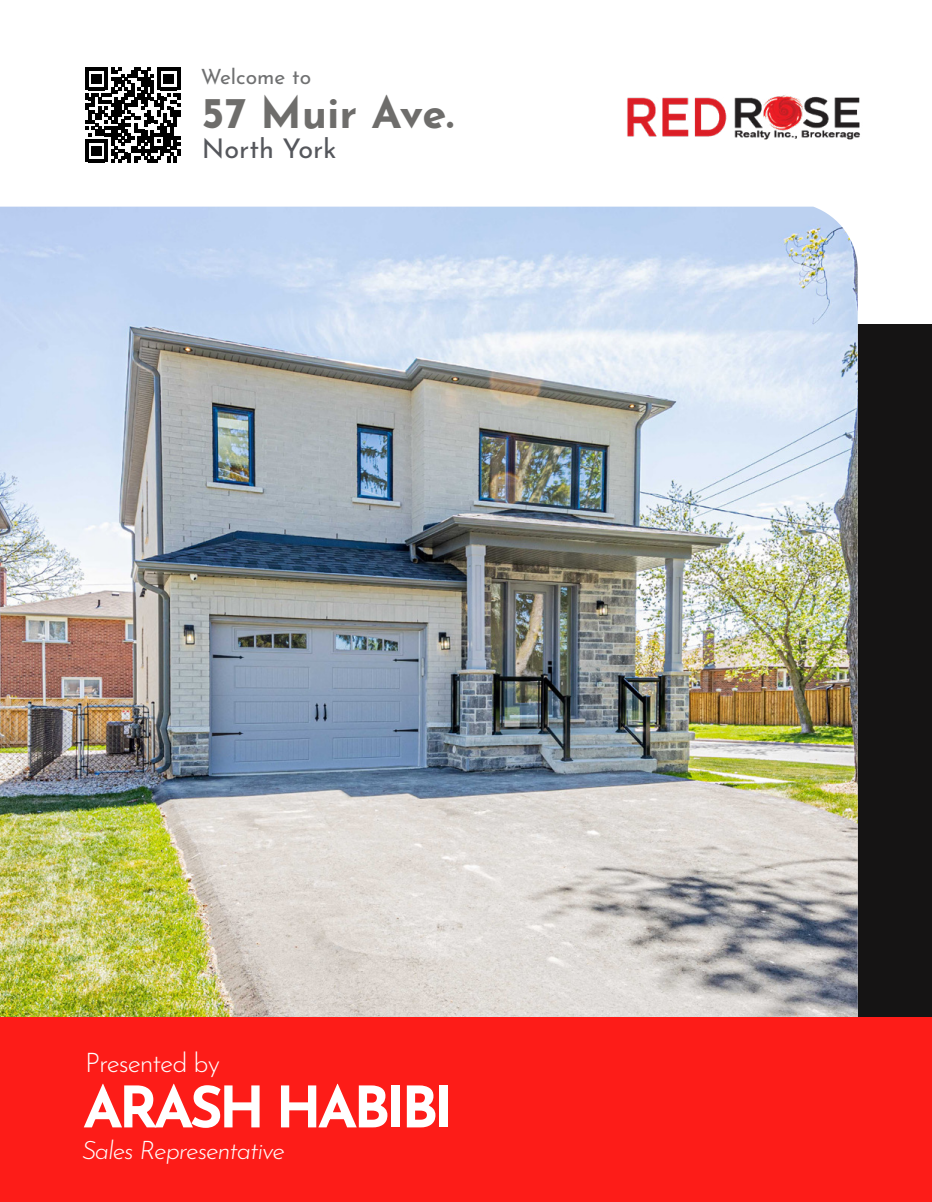
<style>
.page{position:relative;width:932px;height:1202px;background:#fff}
.page>*{position:absolute;margin:0;border:0;box-sizing:border-box;transform-origin:0 0}
.t1{font:700 57px "Josefin Sans";letter-spacing:-.07em;color:#fff}
.t2{font:700 43.5px "Josefin Sans";color:#6e6d6b}
.t3{font:300 27px "Josefin Sans";letter-spacing:-.04em;color:#fff}
.t4{font:27px "Josefin Sans";color:#55575c}
.t5{font:italic 300 25.5px "Josefin Sans";letter-spacing:-.04em;color:#fff}
.t6{font:21px "Josefin Sans";color:#707172}
</style>
<div class="page">
<div style="left:0;top:338px;width:932px;height:864px;background:#fd1c18"></div>
<div style="left:8px;top:324px;width:924px;height:693px;background:#151414"></div>
<img style="left:0;top:207px;width:857px;height:810px">
<svg style="left:85px;top:67px;width:95px;height:95px"></svg>
<img style="left:627px;top:95px;width:233px;height:45px">
<p class="t6" style="left:201px;top:61px;width:112px">Welcome to</p>
<h2 class="t2" style="left:202px;top:81px;width:253px">57 Muir Ave.</h2>
<p class="t4" style="left:202px;top:128px;width:136px">North York</p>
<p class="t3" style="left:85px;top:1042px;width:136px">Presented by</p>
<h1 class="t1" style="left:83px;top:1064px;width:372px">ARASH HABIBI</h1>
<p class="t5" style="left:82px;top:1128px;width:204px">Sales Representative</p>
</div>
